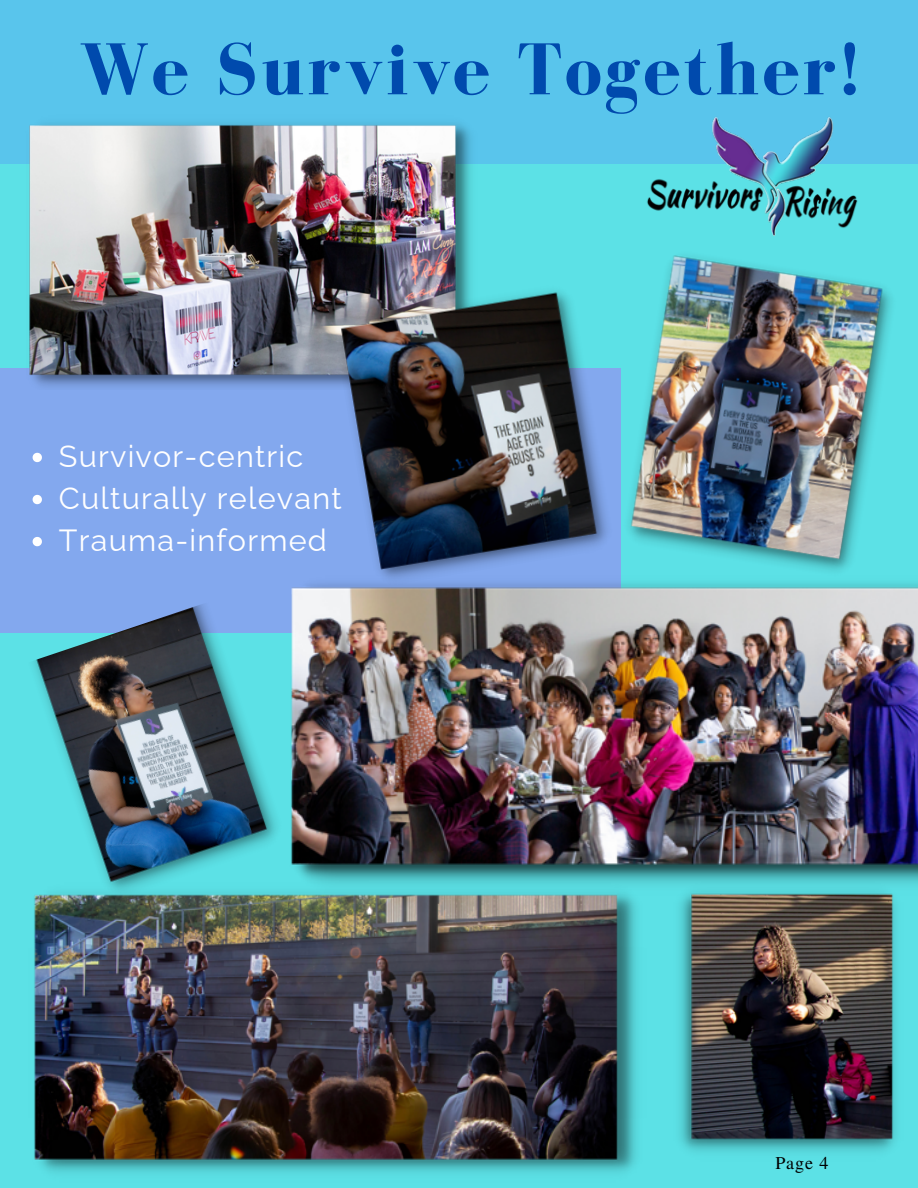
<style>
.page{position:relative;width:918px;height:1188px;background:#5ce1e6}
.page>*{position:absolute;margin:0;border:0;box-sizing:border-box;transform-origin:0 0}
.t1{font:700 75.45px "Bodoni FLF";letter-spacing:.04em;color:#004aad}
.t2{font:30.6px/42px "Raleway";letter-spacing:.04em;color:#fff}
.t3{font:18px "Te X Gyre Termes";color:#000}
</style>
<div class="page">
<div style="left:0;top:368px;width:620px;height:265px;background:#83a8ee"></div>
<div style="left:0;top:0;width:918px;height:164px;background:#59c5ec"></div>
<img style="left:647px;top:117px;width:211px;height:119px">
<img style="left:29px;top:123px;width:442px;height:264px">
<img style="left:291px;top:583px;width:627px;height:301px">
<img style="left:34px;top:883px;width:612px;height:289px">
<img style="left:33px;top:601px;width:262px;height:308px">
<img style="left:621px;top:255px;width:283px;height:331px">
<img style="left:673px;top:882px;width:230px;height:270px">
<img style="left:329px;top:276px;width:292px;height:318px">
<svg style="left:33px;top:453px;width:9px;height:9px"></svg>
<svg style="left:33px;top:495px;width:9px;height:9px"></svg>
<svg style="left:33px;top:537px;width:9px;height:9px"></svg>
<h1 class="t1" style="left:79px;top:28px;width:782px">We Survive Together!</h1>
<p class="t2" style="left:59px;top:435px;width:284px">Survivor-centric<br>Culturally relevant<br>Trauma-informed</p>
<p class="t3" style="left:775px;top:1150px;width:54px">Page 4</p>
</div>
